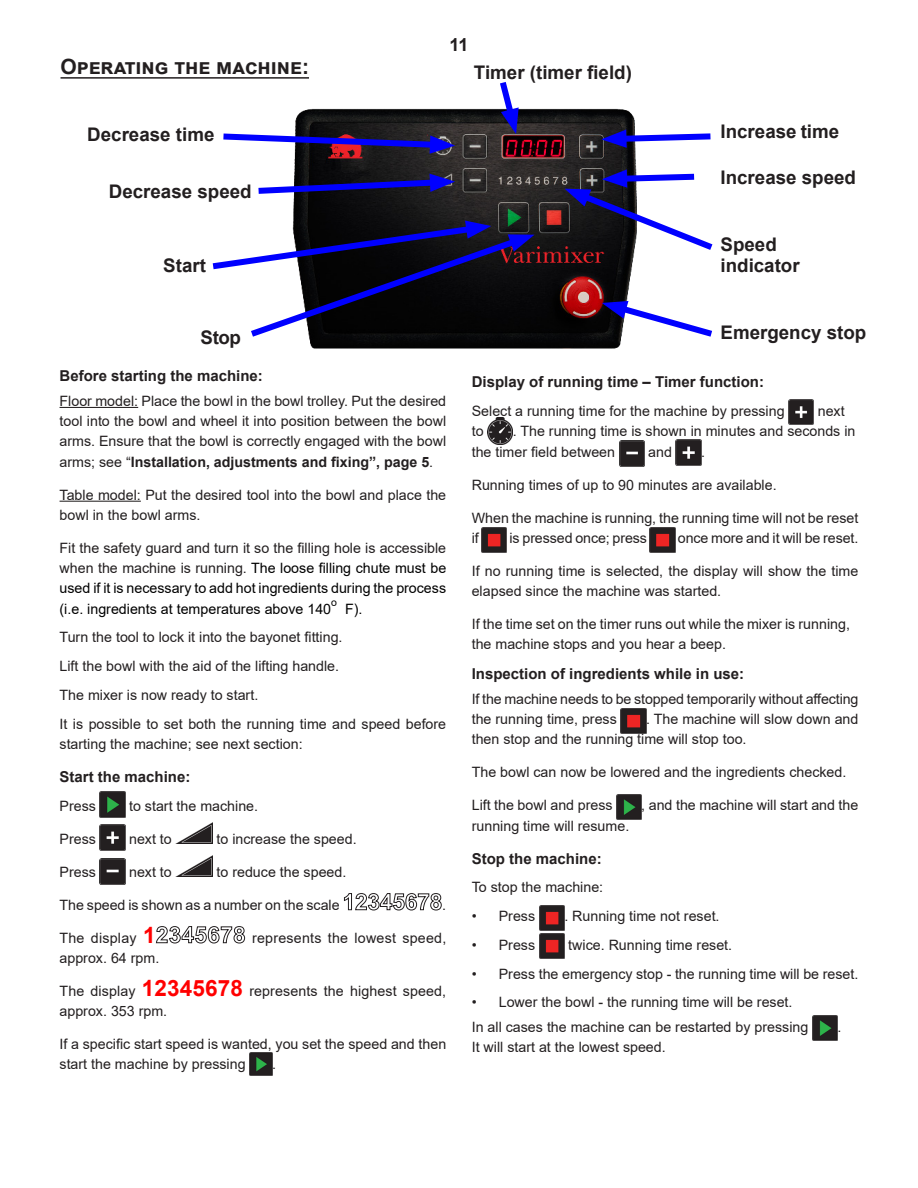
<style>
.page{position:relative;width:918px;height:1188px;background:#fff}
.page>*{position:absolute;margin:0;border:0;box-sizing:border-box;transform-origin:0 0}
.Brødtekst_overskrift{font:700 21px "Arial";color:#231f20}
.Brødtekst_tegneserie{font:700 18.75px/20.2px "Arial";color:#231f20}
.t1{font:700 18px "Arial";color:#231f20}
.Brødtekst_tegneserie-2{font:700 15px "Arial";color:#231f20}
.Første_linie{font:700 15px "Arial";color:#231f20}
.Brødtekst_tegneserie-3{font:14.25px/20.2px "Arial";color:#231f20}
.Brødtekst_tegneserie-4{font:14.25px/20.2px "Arial";color:#000;text-align:justify}
.Brødtekst{font:14.25px/20.2px "Arial";color:#231f20}
.Brødtekst_tegneserie-5{font:10.5px "Arial";color:#000}
.s1{font-weight:700}
.s2{color:#231f20}
.s3{font-weight:700;font-size:22.5px}
.s4{font-weight:700;font-size:22.5px;color:#f00}
</style>
<div class="page">
<img style="left:293px;top:108px;width:344px;height:241px">
<hr style="left:60px;top:407px;width:78px;height:1px;background:#231f20">
<hr style="left:60px;top:501px;width:81px;height:1px;background:#231f20">
<img style="left:100px;top:792px;width:25px;height:25px">
<img style="left:100px;top:825px;width:25px;height:25px">
<img style="left:176px;top:822px;width:37px;height:22px">
<img style="left:100px;top:859px;width:25px;height:25px">
<img style="left:176px;top:855px;width:37px;height:22px">
<img style="left:250px;top:1053px;width:22px;height:22px">
<img style="left:789px;top:399px;width:25px;height:26px">
<img style="left:488px;top:418px;width:25px;height:27px">
<img style="left:619px;top:441px;width:25px;height:25px">
<img style="left:676px;top:440px;width:25px;height:25px">
<img style="left:482px;top:527px;width:25px;height:25px">
<img style="left:650px;top:527px;width:25px;height:25px">
<img style="left:621px;top:709px;width:25px;height:25px">
<img style="left:616px;top:795px;width:25px;height:25px">
<img style="left:539px;top:906px;width:25px;height:25px">
<img style="left:539px;top:933px;width:25px;height:25px">
<img style="left:812px;top:1015px;width:26px;height:25px">
<hr style="left:61px;top:77px;width:248px;height:2px;background:#231f20">
<svg style="left:212px;top:221px;width:323px;height:120px"></svg>
<svg style="left:258px;top:174px;width:197px;height:23px;background:#2f2f76"></svg>
<svg style="left:223px;top:130px;width:232px;height:24px"></svg>
<svg style="left:602px;top:300px;width:110px;height:41px"></svg>
<svg style="left:565px;top:169px;width:148px;height:86px"></svg>
<svg style="left:601px;top:130px;width:110px;height:18px"></svg>
<svg style="left:496px;top:82px;width:24px;height:52px"></svg>
<p class="Brødtekst_overskrift" style="left:61px;top:52px;width:250px">Operating the machine:</p>
<p class="Brødtekst_tegneserie" style="left:87px;top:125px;width:129px">Decrease time</p>
<p class="Brødtekst_tegneserie" style="left:109px;top:182px;width:144px">Decrease speed</p>
<p class="Brødtekst_tegneserie" style="left:163px;top:256px;width:44px">Start</p>
<p class="t1" style="left:449px;top:32px;width:21px">11</p>
<p class="Brødtekst_tegneserie" style="left:474px;top:63px;width:160px">Timer (timer field)</p>
<p class="Brødtekst_tegneserie" style="left:721px;top:121px;width:120px">Increase time</p>
<p class="Brødtekst_tegneserie" style="left:721px;top:168px;width:137px">Increase speed</p>
<p class="Brødtekst_tegneserie" style="left:721px;top:235px;width:81px">Speed indicator</p>
<p class="Brødtekst_tegneserie" style="left:201px;top:328px;width:42px">Stop</p>
<p class="Brødtekst_tegneserie" style="left:721px;top:323px;width:147px">Emergency stop</p>
<p class="Første_linie" style="left:60px;top:366px;width:205px">Before starting the machine:</p>
<p class="Brødtekst_tegneserie-3" style="left:60px;top:391px;width:388px;text-align:justify">Floor model: Place the bowl in the bowl trolley. Put the desired tool into the bowl and wheel it into position between the bowl arms. Ensure that the bowl is correctly engaged with the bowl arms; see “<span class="s1">Installation, adjustments and fixing”, page 5</span>.</p>
<p class="Brødtekst_tegneserie-3" style="left:60px;top:484px;width:388px">Table model: Put the desired tool into the bowl and place the bowl in the bowl arms.</p>
<p class="Brødtekst_tegneserie-4" style="left:60px;top:538px;width:388px"><span class="s2">Fit the safety guard and turn it so the filling hole is accessible when the machine is running.</span> The loose filling chute must be used if it is necessary to add hot ingredients during the process (i.e. ingredients at temperatures above 140</p>
<p class="Brødtekst_tegneserie-5" style="left:331px;top:595px;width:7px">o</p>
<p class="Brødtekst_tegneserie-4" style="left:345px;top:598px;width:19px">F).</p>
<p class="Brødtekst_tegneserie-3" style="left:60px;top:627px;width:285px">Turn the tool to lock it into the bayonet fitting.</p>
<p class="Brødtekst_tegneserie-3" style="left:60px;top:656px;width:281px">Lift the bowl with the aid of the lifting handle.</p>
<p class="Brødtekst_tegneserie-3" style="left:60px;top:685px;width:200px">The mixer is now ready to start.</p>
<p class="Brødtekst_tegneserie-3" style="left:60px;top:713px;width:388px">It is possible to set both the running time and speed before starting the machine; see next section:</p>
<p class="Brødtekst_tegneserie-2" style="left:60px;top:766px;width:132px">Start the machine:</p>
<p class="Brødtekst_tegneserie-3" style="left:60px;top:795px;width:38px">Press</p>
<p class="Brødtekst_tegneserie-3" style="left:129px;top:795px;width:131px">to start the machine.</p>
<p class="Brødtekst_tegneserie-3" style="left:60px;top:829px;width:38px">Press</p>
<p class="Brødtekst_tegneserie-3" style="left:129px;top:829px;width:44px">next to</p>
<p class="Brødtekst_tegneserie-3" style="left:217px;top:829px;width:142px">to increase the speed.</p>
<p class="Brødtekst_tegneserie-3" style="left:60px;top:862px;width:38px">Press</p>
<p class="Brødtekst_tegneserie-3" style="left:129px;top:862px;width:44px">next to</p>
<p class="Brødtekst_tegneserie-3" style="left:217px;top:862px;width:131px">to reduce the speed.</p>
<p class="Brødtekst_tegneserie-3" style="left:60px;top:895px;width:388px">The speed is shown as a number on the scale <span class="s3">12345678</span>.</p>
<p class="Brødtekst_tegneserie-3" style="left:60px;top:928px;width:388px">The display <span class="s4">1</span><span class="s3">2345678</span> represents the lowest speed, approx. 64 rpm.</p>
<p class="Brødtekst_tegneserie-3" style="left:60px;top:981px;width:388px">The display <span class="s4">12345678</span> represents the highest speed, approx. 353 rpm.</p>
<p class="Brødtekst_tegneserie-3" style="left:60px;top:1034px;width:388px">If a specific start speed is wanted, you set the speed and then start the machine by pressing</p>
<p class="Brødtekst_tegneserie-3" style="left:272px;top:1054px;width:5px">.</p>
<p class="Brødtekst_tegneserie-2" style="left:472px;top:372px;width:294px">Display of running time – Timer function:</p>
<p class="Brødtekst_tegneserie-3" style="left:472px;top:401px;width:314px">Select a running time for the machine by pressing</p>
<p class="Brødtekst_tegneserie-3" style="left:818px;top:401px;width:28px">next</p>
<p class="Brødtekst_tegneserie-3" style="left:472px;top:421px;width:13px">to</p>
<p class="Brødtekst_tegneserie-3" style="left:472px;top:421px;width:385px;text-indent:41px">. The running time is shown in minutes and seconds in the timer field between</p>
<p class="Brødtekst_tegneserie-3" style="left:648px;top:441px;width:25px">and</p>
<p class="Brødtekst_tegneserie-3" style="left:701px;top:441px;width:5px">.</p>
<p class="Brødtekst_tegneserie-3" style="left:472px;top:474px;width:306px">Running times of up to 90 minutes are available.</p>
<p class="Brødtekst_tegneserie-3" style="left:472px;top:507px;width:388px">When the machine is running, the running time will not be reset if</p>
<p class="Brødtekst_tegneserie-3" style="left:510px;top:528px;width:139px">is pressed once; press</p>
<p class="Brødtekst_tegneserie-3" style="left:678px;top:528px;width:182px">once more and it will be reset.</p>
<p class="Brødtekst_tegneserie-3" style="left:472px;top:561px;width:388px">If no running time is selected, the display will show the time elapsed since the machine was started.</p>
<p class="Brødtekst" style="left:472px;top:614px;width:380px">If the time set on the timer runs out while the mixer is running, the machine stops and you hear a beep.</p>
<p class="Første_linie" style="left:472px;top:664px;width:274px">Inspection of ingredients while in use:</p>
<p class="Brødtekst_tegneserie-3" style="left:472px;top:689px;width:388px">If the machine needs to be stopped temporarily without affecting the running time, press</p>
<p class="Brødtekst_tegneserie-3" style="left:472px;top:709px;width:388px;text-indent:174px">. The machine will slow down and then stop and the running time will stop too.</p>
<p class="Brødtekst_tegneserie-3" style="left:472px;top:762px;width:376px">The bowl can now be lowered and the ingredients checked.</p>
<p class="Brødtekst_tegneserie-3" style="left:472px;top:795px;width:142px">Lift the bowl and press</p>
<p class="Brødtekst_tegneserie-3" style="left:641px;top:795px;width:219px">, and the machine will start and the</p>
<p class="Brødtekst_tegneserie-3" style="left:472px;top:815px;width:159px">running time will resume.</p>
<p class="Brødtekst_tegneserie-2" style="left:472px;top:848px;width:132px">Stop the machine:</p>
<p class="Brødtekst_tegneserie-3" style="left:472px;top:877px;width:133px">To stop the machine:</p>
<p class="Brødtekst_tegneserie-3" style="left:472px;top:906px;width:65px">• Press</p>
<p class="Brødtekst_tegneserie-3" style="left:564px;top:906px;width:157px">. Running time not reset.</p>
<p class="Brødtekst_tegneserie-3" style="left:472px;top:935px;width:65px">• Press</p>
<p class="Brødtekst_tegneserie-3" style="left:568px;top:935px;width:165px">twice. Running time reset.</p>
<p class="Brødtekst_tegneserie-3" style="left:472px;top:963px;width:388px">• Press the emergency stop - the running time will be reset.</p>
<p class="Brødtekst_tegneserie-3" style="left:472px;top:992px;width:322px">• Lower the bowl - the running time will be reset.</p>
<p class="Brødtekst_tegneserie-3" style="left:472px;top:1017px;width:338px">In all cases the machine can be restarted by pressing</p>
<p class="Brødtekst_tegneserie-3" style="left:838px;top:1017px;width:5px">.</p>
<p class="Brødtekst_tegneserie-3" style="left:472px;top:1037px;width:196px">It will start at the lowest speed.</p>
</div>
